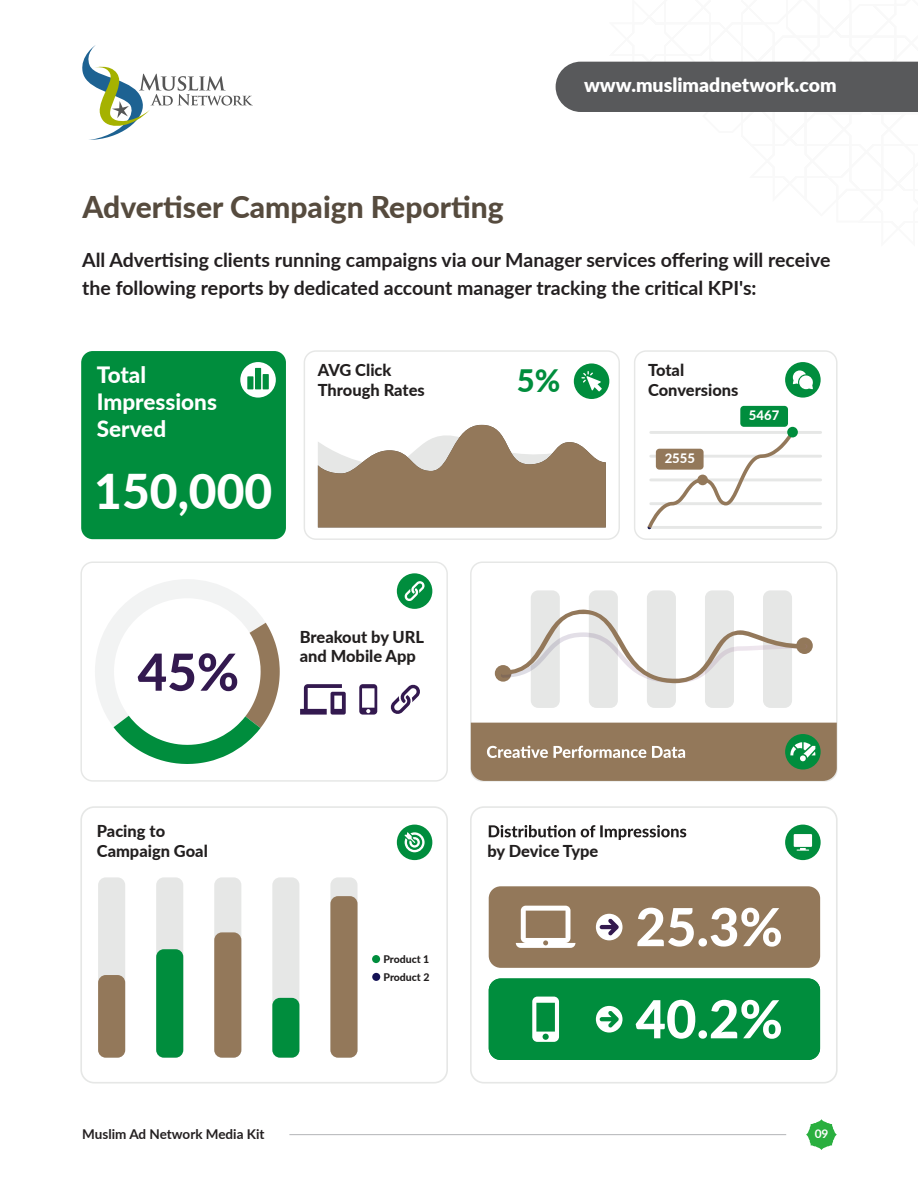
<style>
.page{position:relative;width:918px;height:1188px;background:#fff}
.page>*{position:absolute;margin:0;border:0;box-sizing:border-box;transform-origin:0 0}
.t1{font:800 52.5px/92.1px "Lato";color:#fff}
.t2{font:800 51.15px "Lato";color:#33194f}
.t3{font:800 47.85px "Lato";color:#fff}
.t4{font:800 30.9px "Lato";color:#008d3d}
.t5{font:800 30px "Lato";color:#564b3e}
.t6{font:800 22.5px/27px "Lato";color:#fff}
.t7{font:700 19.5px/27.6px "Lato";color:#231f20}
.t8{font:900 19.5px "Lato";color:#fff}
.t9{font:800 16.5px/19.6px "Lato";color:#221f1f}
.t10{font:700 13.5px "Lato";color:#231f20}
.t11{font:800 13.05px "Lato";color:#fff}
.t12{font:700 11.85px "Lato";color:#fff}
.t13{font:800 10.5px/17.9px "Lato";color:#221f1f}
</style>
<div class="page">
<div style="left:98px;top:877px;width:27px;height:181px;background:#e6e7e6;border-radius:8px"></div>
<div style="left:98px;top:975px;width:27px;height:83px;background:#93785a;border-radius:8px"></div>
<div style="left:156px;top:877px;width:27px;height:181px;background:#e6e7e6;border-radius:8px"></div>
<div style="left:156px;top:949px;width:27px;height:109px;background:#008d3d;border-radius:8px"></div>
<div style="left:214px;top:877px;width:27px;height:181px;background:#e6e7e6;border-radius:8px"></div>
<div style="left:214px;top:932px;width:27px;height:126px;background:#93785a;border-radius:8px"></div>
<div style="left:272px;top:877px;width:27px;height:181px;background:#e6e7e6;border-radius:8px"></div>
<div style="left:272px;top:998px;width:27px;height:60px;background:#008d3d;border-radius:8px"></div>
<div style="left:330px;top:877px;width:28px;height:181px;background:#e6e7e6;border-radius:8px"></div>
<div style="left:330px;top:896px;width:28px;height:162px;background:#93785a;border-radius:8px"></div>
<div style="left:372px;top:955px;width:8px;height:8px;background:#008d3d;border-radius:50%"></div>
<div style="left:372px;top:973px;width:8px;height:8px;background:#141255;border-radius:50%"></div>
<hr style="left:651px;top:431px;width:170px;height:3px;background:#e6e7e6">
<hr style="left:651px;top:455px;width:170px;height:3px;background:#e6e7e6">
<hr style="left:651px;top:478px;width:170px;height:3px;background:#e6e7e6">
<hr style="left:651px;top:502px;width:170px;height:3px;background:#e6e7e6">
<hr style="left:651px;top:526px;width:170px;height:3px;background:#e6e7e6">
<svg style="left:647px;top:431px;width:147px;height:99px"></svg>
<div style="left:697px;top:475px;width:11px;height:10px;background:#93785a;border-radius:50%"></div>
<div style="left:787px;top:427px;width:11px;height:10px;background:#008d3d;border-radius:50%"></div>
<div style="left:656px;top:449px;width:48px;height:21px;background:#93785a;border-radius:4px"></div>
<div style="left:740px;top:406px;width:48px;height:21px;background:#008d3d;border-radius:4px"></div>
<div style="left:304px;top:350px;width:316px;height:190px;border:1px solid #e6e7e6;border-radius:12px"></div>
<div style="left:634px;top:350px;width:204px;height:190px;border:1px solid #e6e7e6;border-radius:12px"></div>
<svg style="left:318px;top:424px;width:288px;height:103px"></svg>
<div style="left:785px;top:362px;width:36px;height:36px;background:#008d3d;border-radius:50%"></div>
<div style="left:397px;top:573px;width:35px;height:36px;background:#008d3d;border-radius:50%"></div>
<div style="left:81px;top:351px;width:205px;height:188px;background:#008d3d;border-radius:12px"></div>
<div style="left:574px;top:363px;width:35px;height:36px;background:#008d3d;border-radius:50%"></div>
<svg style="left:581px;top:371px;width:21px;height:20px"></svg>
<svg style="left:793px;top:370px;width:20px;height:19px"></svg>
<div style="left:470px;top:562px;width:368px;height:220px;border:1px solid #e6e7e6;border-radius:12px"></div>
<div style="left:531px;top:590px;width:29px;height:118px;background:#e6e7e6;border-radius:7px"></div>
<div style="left:589px;top:590px;width:29px;height:118px;background:#e6e7e6;border-radius:7px"></div>
<div style="left:647px;top:590px;width:29px;height:118px;background:#e6e7e6;border-radius:7px"></div>
<div style="left:705px;top:590px;width:29px;height:118px;background:#e6e7e6;border-radius:7px"></div>
<div style="left:763px;top:590px;width:29px;height:118px;background:#e6e7e6;border-radius:7px"></div>
<div style="left:495px;top:665px;width:16px;height:17px;background:#93785a;border-radius:50%"></div>
<div style="left:796px;top:637px;width:17px;height:17px;background:#93785a;border-radius:50%"></div>
<svg style="left:501px;top:610px;width:306px;height:73px"></svg>
<svg style="left:95px;top:579px;width:185px;height:185px"></svg>
<div style="left:80px;top:562px;width:368px;height:220px;border:1px solid #e6e7e6;border-radius:12px"></div>
<div style="left:80px;top:806px;width:368px;height:278px;border:2px solid #e6e7e6;border-radius:13px"></div>
<div style="left:470px;top:806px;width:368px;height:278px;border:2px solid #e6e7e6;border-radius:13px"></div>
<div style="left:489px;top:886px;width:331px;height:82px;background:#93785a;border-radius:12px"></div>
<svg style="left:489px;top:825px;width:197px;height:15px"></svg>
<div style="left:785px;top:825px;width:36px;height:35px;background:#008d3d;border-radius:50%"></div>
<div style="left:794px;top:834px;width:18px;height:13px;background:#fff"></div>
<svg style="left:797px;top:850px;width:12px;height:1px"></svg>
<div style="left:397px;top:825px;width:35px;height:35px;background:#008d3d;border-radius:50%"></div>
<svg style="left:405px;top:832px;width:20px;height:20px"></svg>
<svg style="left:404px;top:581px;width:21px;height:20px"></svg>
<svg style="left:300px;top:684px;width:46px;height:31px"></svg>
<svg style="left:390px;top:684px;width:30px;height:30px"></svg>
<svg style="left:359px;top:684px;width:18px;height:31px"></svg>
<div style="left:596px;top:914px;width:27px;height:26px;background:#fff;border-radius:50%"></div>
<svg style="left:600px;top:919px;width:19px;height:16px"></svg>
<div style="left:489px;top:978px;width:331px;height:82px;background:#008d3d"></div>
<svg style="left:516px;top:906px;width:59px;height:42px"></svg>
<svg style="left:240px;top:362px;width:36px;height:36px"></svg>
<div style="left:247px;top:376px;width:6px;height:13px;background:#008d3d"></div>
<div style="left:255px;top:368px;width:6px;height:21px;background:#008d3d"></div>
<div style="left:263px;top:374px;width:6px;height:15px;background:#008d3d"></div>
<svg style="left:471px;top:723px;width:366px;height:58px;background:#938062"></svg>
<svg style="left:806px;top:1119px;width:31px;height:31px"></svg>
<hr style="left:289px;top:1134px;width:497px;height:1px;background:#b3b5b7">
<svg style="left:82px;top:45px;width:171px;height:95px"></svg>
<div style="left:556px;top:61px;width:362px;height:51px;background:#58595b"></div>
<h3 class="t5" style="left:83px;top:185px;width:423px">Advertiser Campaign Reporting</h3>
<p class="t8" style="left:584px;top:71px;width:254px">www.muslimadnetwork.com</p>
<p class="t7" style="left:82px;top:246px;width:750px">All Advertising clients running campaigns via our Manager services offering will receive the following reports by dedicated account manager tracking the critical KPI's:</p>
<p class="t9" style="left:318px;top:359px;width:108px">AVG Click<br>Through Rates</p>
<p class="t6" style="left:97px;top:360px;width:51px">Total</p>
<h3 class="t4" style="left:517px;top:358px;width:45px">5%</h3>
<p class="t6" style="left:97px;top:387px;width:122px">Impressions<br>Served</p>
<h3 class="t3" style="left:94px;top:456px;width:180px">150,000</h3>
<h2 class="t2" style="left:138px;top:634px;width:103px">45%</h2>
<p class="t9" style="left:300px;top:626px;width:126px">Breakout by URL and Mobile App</p>
<p class="t9" style="left:648px;top:359px;width:92px">Total<br>Conversions</p>
<p class="t11" style="left:749px;top:406px;width:32px">5467</p>
<p class="t11" style="left:665px;top:449px;width:32px">2555</p>
<p class="t9" style="left:97px;top:821px;width:113px">Pacing to<br>Campaign Goal</p>
<p class="t13" style="left:383px;top:950px;width:48px">Product 1<br>Product 2</p>
<p class="t9" style="left:487px;top:840px;width:112px">by Device Type</p>
<h1 class="t1" style="left:636px;top:879px;width:149px">25.3%<br>40.2%</h1>
<p class="t10" style="left:82px;top:1124px;width:184px">Muslim Ad Network Media Kit</p>
<p class="t12" style="left:815px;top:1125px;width:15px">09</p>
</div>
